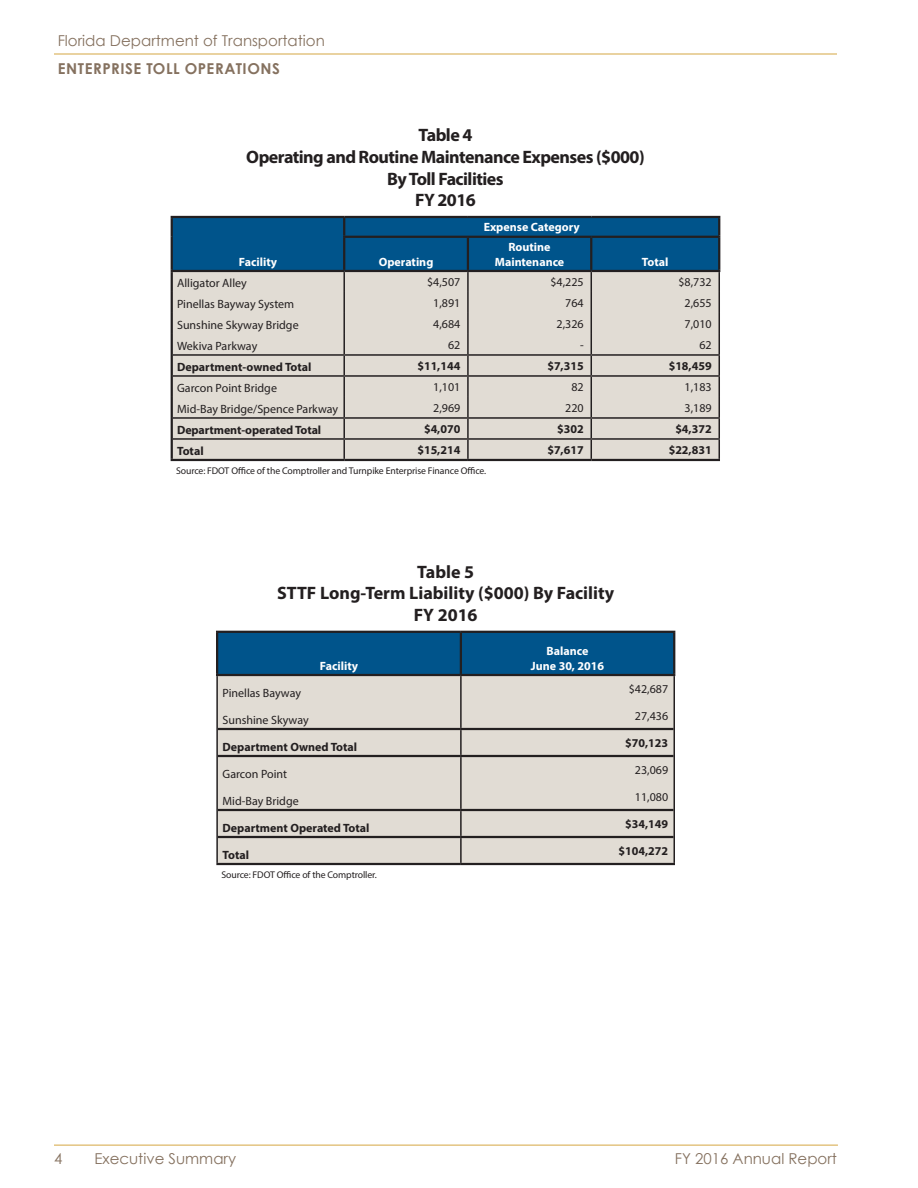
<style>
.page{position:relative;width:918px;height:1188px;background:#fff}
.page>*{position:absolute;margin:0;border:0;box-sizing:border-box;transform-origin:0 0}
.t1{font:700 18px/21.6px "Myriad Pro";letter-spacing:-.03em;color:#231f20;text-align:center}
.t2{font:700 18px/21.6px "Myriad Pro";color:#231f20;text-align:center}
.t3{font:15px "Century Gothic";color:#85715f}
.t4{font:700 15px "Century Gothic";letter-spacing:.04em;color:#85715f}
.t5{font:12px "Myriad Pro";color:#231f20}
.t6{font:700 12px "Myriad Pro";color:#231f20}
.t7{font:700 12px/14.4px "Myriad Pro";color:#fff;text-align:center}
.t8{font:9.75px "Myriad Pro";letter-spacing:-.01em;color:#231f20}
</style>
<div class="page">
<hr style="left:54px;top:1144px;width:784px;height:2px;background:#e3c481">
<hr style="left:54px;top:53px;width:783px;height:2px;background:#e3c481">
<hr style="left:344px;top:459px;width:124px;height:2px;background:#231f20">
<hr style="left:468px;top:459px;width:123px;height:2px;background:#231f20">
<hr style="left:591px;top:459px;width:129px;height:2px;background:#231f20">
<hr style="left:171px;top:216px;width:173px;height:2px;background:#231f20">
<hr style="left:171px;top:459px;width:173px;height:2px;background:#231f20">
<hr style="left:344px;top:216px;width:124px;height:2px;background:#231f20">
<hr style="left:468px;top:216px;width:123px;height:2px;background:#231f20">
<hr style="left:591px;top:216px;width:129px;height:2px;background:#231f20">
<svg style="left:171px;top:217px;width:549px;height:242px;background:#a9b6bb"></svg>
<hr style="left:343px;top:236px;width:125px;height:2px;background:#231f20">
<hr style="left:468px;top:236px;width:123px;height:2px;background:#231f20">
<hr style="left:591px;top:236px;width:129px;height:2px;background:#231f20">
<hr style="left:216px;top:631px;width:245px;height:2px;background:#231f20">
<hr style="left:216px;top:633px;width:2px;height:41px;background:#231f20">
<hr style="left:461px;top:631px;width:214px;height:2px;background:#231f20">
<hr style="left:216px;top:676px;width:2px;height:26px;background:#231f20">
<hr style="left:216px;top:702px;width:2px;height:27px;background:#231f20">
<hr style="left:216px;top:729px;width:2px;height:27px;background:#231f20">
<hr style="left:216px;top:756px;width:2px;height:27px;background:#231f20">
<hr style="left:216px;top:783px;width:2px;height:27px;background:#231f20">
<hr style="left:216px;top:810px;width:2px;height:27px;background:#231f20">
<hr style="left:216px;top:837px;width:2px;height:26px;background:#231f20">
<svg style="left:217px;top:632px;width:458px;height:231px;background:#b4bfc3"></svg>
<hr style="left:216px;top:674px;width:245px;height:2px;background:#231f20">
<hr style="left:461px;top:674px;width:214px;height:2px;background:#231f20">
<hr style="left:218px;top:728px;width:243px;height:2px;background:#231f20">
<hr style="left:461px;top:728px;width:213px;height:2px;background:#231f20">
<hr style="left:218px;top:755px;width:243px;height:2px;background:#231f20">
<hr style="left:461px;top:755px;width:213px;height:2px;background:#231f20">
<hr style="left:218px;top:809px;width:243px;height:2px;background:#231f20">
<hr style="left:461px;top:809px;width:213px;height:2px;background:#231f20">
<hr style="left:218px;top:836px;width:243px;height:2px;background:#231f20">
<hr style="left:461px;top:836px;width:213px;height:2px;background:#231f20">
<hr style="left:216px;top:863px;width:245px;height:2px;background:#231f20">
<hr style="left:461px;top:863px;width:214px;height:2px;background:#231f20">
<p class="t3" style="left:58px;top:30px;width:269px">Florida Department of Transportation</p>
<p class="t4" style="left:58px;top:57px;width:224px">ENTERPRISE TOLL OPERATIONS</p>
<h1 class="t1" style="left:246px;top:124px;width:400px">Table 4<br>Operating and Routine Maintenance Expenses ($000)<br>By Toll Facilities<br>FY 2016</h1>
<p class="t7" style="left:239px;top:254px;width:40px">Facility</p>
<p class="t7" style="left:379px;top:254px;width:56px">Operating</p>
<p class="t7" style="left:484px;top:220px;width:98px">Expense Category</p>
<p class="t7" style="left:495px;top:240px;width:71px">Routine<br>Maintenance</p>
<p class="t7" style="left:642px;top:254px;width:28px">Total</p>
<p class="t5" style="left:177px;top:275px;width:71px">Alligator Alley</p>
<p class="t5" style="left:427px;top:275px;width:35px">$4,507</p>
<p class="t5" style="left:551px;top:275px;width:35px">$4,225</p>
<p class="t5" style="left:678px;top:275px;width:35px">$8,732</p>
<p class="t5" style="left:177px;top:296px;width:119px">Pinellas Bayway System</p>
<p class="t5" style="left:433px;top:296px;width:29px">1,891</p>
<p class="t5" style="left:565px;top:296px;width:20px">764</p>
<p class="t5" style="left:685px;top:296px;width:29px">2,655</p>
<p class="t5" style="left:177px;top:317px;width:123px">Sunshine Skyway Bridge</p>
<p class="t5" style="left:433px;top:317px;width:29px">4,684</p>
<p class="t5" style="left:557px;top:317px;width:29px">2,326</p>
<p class="t5" style="left:685px;top:317px;width:29px">7,010</p>
<p class="t5" style="left:177px;top:338px;width:82px">Wekiva Parkway</p>
<p class="t5" style="left:448px;top:338px;width:14px">62</p>
<p class="t5" style="left:580px;top:338px;width:5px">-</p>
<p class="t5" style="left:699px;top:338px;width:14px">62</p>
<p class="t6" style="left:177px;top:359px;width:136px">Department-owned Total</p>
<p class="t6" style="left:417px;top:358px;width:45px">$11,144</p>
<p class="t6" style="left:547px;top:358px;width:38px">$7,315</p>
<p class="t6" style="left:669px;top:358px;width:45px">$18,459</p>
<p class="t5" style="left:177px;top:380px;width:101px">Garcon Point Bridge</p>
<p class="t5" style="left:433px;top:380px;width:29px">1,101</p>
<p class="t5" style="left:571px;top:380px;width:14px">82</p>
<p class="t5" style="left:685px;top:380px;width:29px">1,183</p>
<p class="t5" style="left:177px;top:401px;width:163px">Mid-Bay Bridge/Spence Parkway</p>
<p class="t5" style="left:433px;top:401px;width:29px">2,969</p>
<p class="t5" style="left:565px;top:401px;width:20px">220</p>
<p class="t5" style="left:685px;top:401px;width:29px">3,189</p>
<p class="t6" style="left:177px;top:422px;width:146px">Department-operated Total</p>
<p class="t6" style="left:424px;top:421px;width:38px">$4,070</p>
<p class="t6" style="left:557px;top:421px;width:28px">$302</p>
<p class="t6" style="left:675px;top:421px;width:38px">$4,372</p>
<p class="t6" style="left:177px;top:443px;width:28px">Total</p>
<p class="t6" style="left:417px;top:442px;width:45px">$15,214</p>
<p class="t6" style="left:547px;top:442px;width:38px">$7,617</p>
<p class="t6" style="left:669px;top:442px;width:45px">$22,831</p>
<p class="t8" style="left:176px;top:465px;width:312px">Source: FDOT Office of the Comptroller and Turnpike Enterprise Finance Office.</p>
<h1 class="t2" style="left:277px;top:560px;width:339px">Table 5<br>STTF Long-Term Liability ($000) By Facility<br>FY 2016</h1>
<p class="t7" style="left:320px;top:658px;width:40px">Facility</p>
<p class="t7" style="left:531px;top:644px;width:75px">Balance<br>June 30, 2016</p>
<p class="t5" style="left:223px;top:685px;width:80px">Pinellas Bayway</p>
<p class="t5" style="left:629px;top:682px;width:41px">$42,687</p>
<p class="t5" style="left:223px;top:712px;width:88px">Sunshine Skyway</p>
<p class="t5" style="left:635px;top:709px;width:35px">27,436</p>
<p class="t6" style="left:223px;top:739px;width:136px">Department Owned Total</p>
<p class="t6" style="left:625px;top:735px;width:45px">$70,123</p>
<p class="t5" style="left:223px;top:766px;width:66px">Garcon Point</p>
<p class="t5" style="left:635px;top:763px;width:35px">23,069</p>
<p class="t5" style="left:223px;top:793px;width:78px">Mid-Bay Bridge</p>
<p class="t5" style="left:635px;top:790px;width:35px">11,080</p>
<p class="t6" style="left:223px;top:820px;width:149px">Department Operated Total</p>
<p class="t6" style="left:625px;top:816px;width:45px">$34,149</p>
<p class="t6" style="left:223px;top:847px;width:28px">Total</p>
<p class="t6" style="left:619px;top:843px;width:51px">$104,272</p>
<p class="t8" style="left:221px;top:869px;width:157px">Source: FDOT Office of the Comptroller.</p>
<p class="t3" style="left:94px;top:1148px;width:143px">Executive Summary</p>
<p class="t3" style="left:54px;top:1148px;width:10px">4</p>
<p class="t3" style="left:675px;top:1148px;width:164px">FY 2016 Annual Report</p>
</div>
